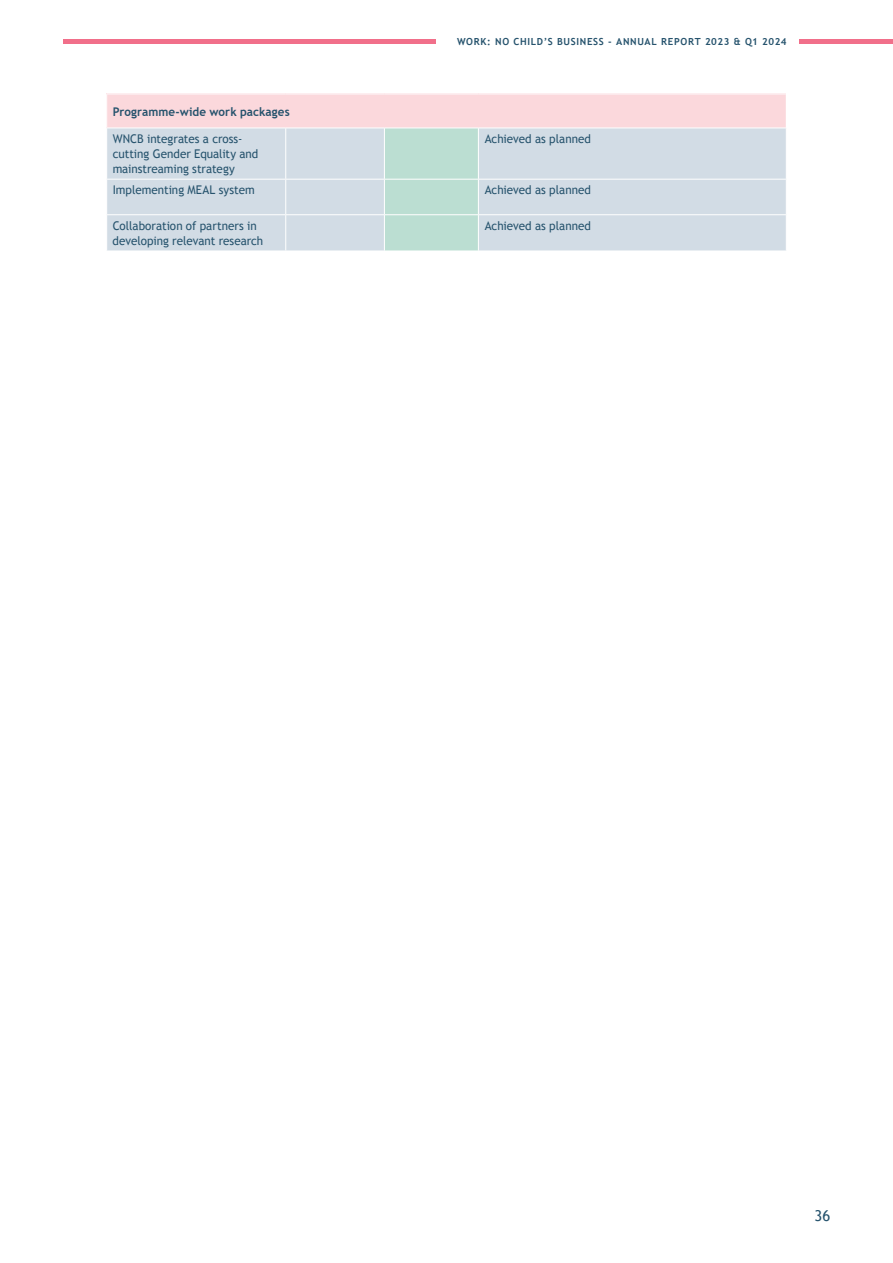
<style>
.page{position:relative;width:893px;height:1263px;background:#fff}
.page>*{position:absolute;margin:0;border:0;box-sizing:border-box;transform-origin:0 0}
.t1{font:15px "Trebuchet MS";color:#26536d}
.t2{font:12px/15px "Trebuchet MS";color:#26536d}
.t3{font:700 12px "Trebuchet MS";letter-spacing:.005em;color:#26536d}
.t4{font:700 9.75px "Trebuchet MS";letter-spacing:.07em;color:#26536d}
</style>
<div class="page">
<div style="left:64px;top:39px;width:372px;height:5px;background:#f16f8a"></div>
<div style="left:799px;top:39px;width:94px;height:5px;background:#f16f8a"></div>
<div style="left:107px;top:94px;width:679px;height:34px;background:#fbd8dc"></div>
<div style="left:107px;top:129px;width:679px;height:122px;background:#d2dce5"></div>
<div style="left:385px;top:129px;width:93px;height:122px;background:#bbded2"></div>
<hr style="left:106px;top:94px;width:180px;height:1px;background:#fff">
<hr style="left:286px;top:94px;width:98px;height:1px;background:#fff">
<hr style="left:384px;top:94px;width:94px;height:1px;background:#fff">
<hr style="left:478px;top:94px;width:309px;height:1px;background:#fff">
<hr style="left:285px;top:128px;width:1px;height:51px;background:#fff">
<hr style="left:384px;top:128px;width:1px;height:51px;background:#fff">
<hr style="left:478px;top:128px;width:1px;height:51px;background:#fff">
<hr style="left:106px;top:179px;width:180px;height:1px;background:#fff">
<hr style="left:286px;top:179px;width:98px;height:1px;background:#fff">
<hr style="left:285px;top:180px;width:1px;height:34px;background:#fff">
<hr style="left:384px;top:179px;width:94px;height:1px;background:#fff">
<hr style="left:384px;top:180px;width:1px;height:34px;background:#fff">
<hr style="left:478px;top:179px;width:309px;height:1px;background:#fff">
<hr style="left:478px;top:180px;width:1px;height:34px;background:#fff">
<hr style="left:106px;top:214px;width:180px;height:1px;background:#fff">
<hr style="left:286px;top:214px;width:98px;height:1px;background:#fff">
<hr style="left:285px;top:215px;width:1px;height:36px;background:#fff">
<hr style="left:384px;top:214px;width:94px;height:1px;background:#fff">
<hr style="left:384px;top:215px;width:1px;height:36px;background:#fff">
<hr style="left:478px;top:214px;width:309px;height:1px;background:#fff">
<hr style="left:478px;top:215px;width:1px;height:36px;background:#fff">
<p class="t4" style="left:457px;top:36px;width:331px">WORK: NO CHILD’S BUSINESS - ANNUAL REPORT 2023 &amp; Q1 2024</p>
<p class="t3" style="left:113px;top:104px;width:179px">Programme-wide work packages</p>
<p class="t2" style="left:113px;top:132px;width:147px">WNCB integrates a cross&shy;cutting Gender Equality and mainstreaming strategy</p>
<p class="t2" style="left:485px;top:132px;width:108px">Achieved as planned</p>
<p class="t2" style="left:113px;top:183px;width:144px">Implementing MEAL system</p>
<p class="t2" style="left:485px;top:183px;width:108px">Achieved as planned</p>
<p class="t2" style="left:113px;top:218px;width:152px">Collaboration of partners in developing relevant research</p>
<p class="t2" style="left:485px;top:218px;width:108px">Achieved as planned</p>
<p class="t1" style="left:814px;top:1207px;width:17px">36</p>
</div>
